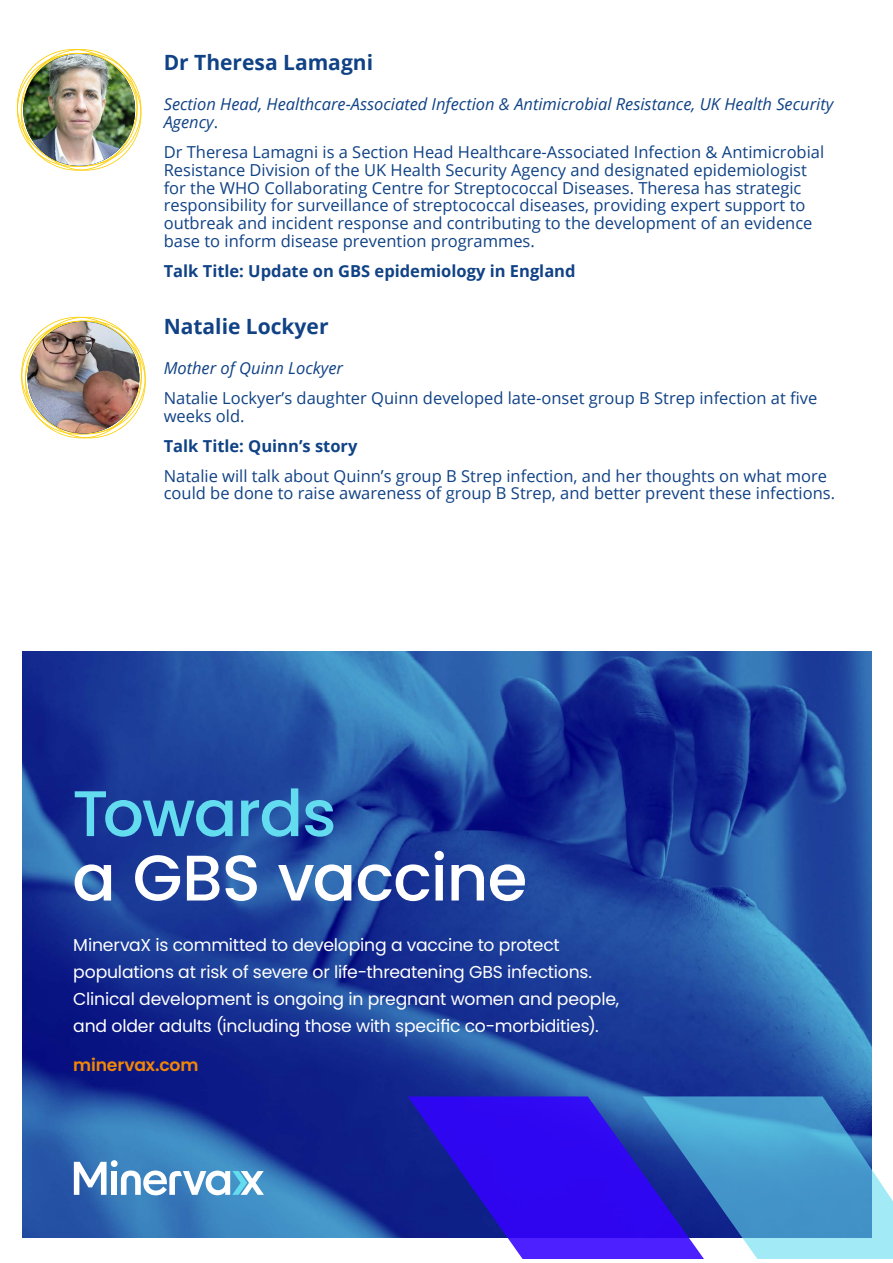
<style>
.page{position:relative;width:893px;height:1263px;background:#fff}
.page>*{position:absolute;margin:0;border:0;box-sizing:border-box;transform-origin:0 0}
.t1{font:500 64.35px "Poppins";letter-spacing:-.015em;color:#fff}
.t2{font:500 64.35px "Poppins";letter-spacing:-.025em;color:#64dcf0}
.t3{font:700 21px "Open Sans";color:#104285}
.t4{font:17.25px/27px "Poppins";letter-spacing:-.01em;color:#fff}
.t5{font:600 17.25px "Poppins";letter-spacing:-.01em;color:#f28705}
.t6{font:16.5px/17.9px "Open Sans";color:#104285}
.t7{font:italic 16.5px/17.9px "Open Sans";color:#104285}
.t8{font:700 16.5px "Open Sans";color:#104285}
.s1{font-style:normal}
</style>
<div class="page">
<img style="left:22px;top:651px;width:850px;height:587px">
<svg style="left:405px;top:1096px;width:235px;height:163px;background:#3720da"></svg>
<svg style="left:640px;top:1096px;width:253px;height:163px;background:#5490cd"></svg>
<svg style="left:74px;top:1162px;width:33px;height:33px"></svg>
<div style="left:111px;top:1171px;width:6px;height:24px;background:#fff"></div>
<div style="left:111px;top:1160px;width:7px;height:7px;background:#fff;border-radius:50%"></div>
<svg style="left:121px;top:1170px;width:143px;height:25px"></svg>
<svg style="left:17px;top:49px;width:124px;height:122px"></svg>
<img style="left:23px;top:54px;width:112px;height:112px;border-radius:56px">
<svg style="left:21px;top:317px;width:125px;height:121px"></svg>
<img style="left:28px;top:322px;width:111px;height:111px;border-radius:56px">
<p class="t3" style="left:164px;top:48px;width:211px">Dr Theresa Lamagni</p>
<p class="t7" style="left:164px;top:95px;width:671px">Section Head, Healthcare-Associated Infection &amp; Antimicrobial Resistance, UK Health Security<br>Agency<span class="s1">.</span></p>
<p class="t6" style="left:164px;top:143px;width:662px">Dr Theresa Lamagni is a Section Head Healthcare-Associated Infection &amp; Antimicrobial Resistance Division of the UK Health Security Agency and designated epidemiologist for the WHO Collaborating Centre for Streptococcal Diseases. Theresa has strategic responsibility for surveillance of streptococcal diseases, providing expert support to outbreak and incident response and contributing to the development of an evidence base to inform disease prevention programmes.</p>
<p class="t8" style="left:164px;top:259px;width:413px">Talk Title: Update on GBS epidemiology in England</p>
<p class="t3" style="left:164px;top:312px;width:166px">Natalie Lockyer</p>
<p class="t7" style="left:164px;top:359px;width:181px">Mother of Quinn Lockyer</p>
<p class="t6" style="left:164px;top:389px;width:655px">Natalie Lockyer’s daughter Quinn developed late-onset group B Strep infection at five weeks old.</p>
<p class="t8" style="left:164px;top:434px;width:195px">Talk Title: Quinn’s story</p>
<p class="t6" style="left:164px;top:466px;width:673px">Natalie will talk about Quinn’s group B Strep infection, and her thoughts on what more could be done to raise awareness of group B Strep, and better prevent these infections.</p>
<h1 class="t2" style="left:72px;top:776px;width:266px">Towards</h1>
<h1 class="t1" style="left:72px;top:841px;width:457px">a GBS vaccine</h1>
<p class="t4" style="left:73px;top:931px;width:548px">MinervaX is committed to developing a vaccine to protect populations at risk of severe or life-threatening GBS infections.<br>Clinical development is ongoing in pregnant women and people, and older adults (including those with specific co-morbidities).</p>
<p class="t5" style="left:73px;top:1055px;width:127px">minervax.com</p>
</div>
